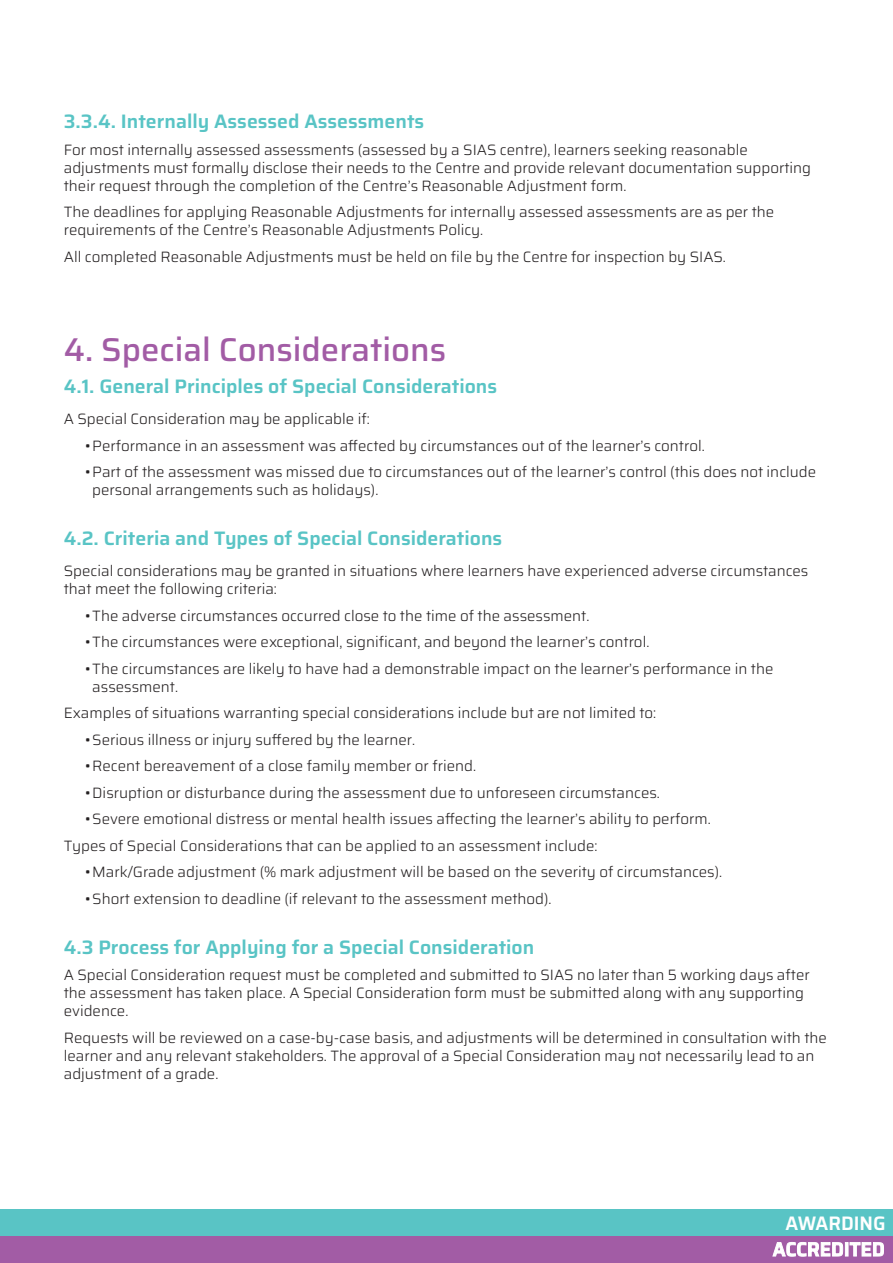
<style>
.page{position:relative;width:893px;height:1263px;background:#fff}
.page>*{position:absolute;margin:0;border:0;box-sizing:border-box;transform-origin:0 0}
.t1{font:500 33px "Saira";color:#a25ca5}
.t2{font:600 19.5px "Saira";color:#59c4c5}
.t3{font:600 19.5px/26.4px "Saira";color:#fff;text-align:right;scale:.96 1}
.t4{font:300 15px/18px "Saira";color:#231f20}
</style>
<div class="page">
<div style="left:0;top:1209px;width:893px;height:27px;background:#59c4c5"></div>
<div style="left:0;top:1236px;width:893px;height:26px;background:#a25ca5"></div>
<p class="t2" style="left:64px;top:106px;width:362px">3.3.4. Internally Assessed Assessments</p>
<p class="t4" style="left:64px;top:140px;width:749px">For most internally assessed assessments (assessed by a SIAS centre), learners seeking reasonable adjustments must formally disclose their needs to the Centre and provide relevant documentation supporting their request through the completion of the Centre’s Reasonable Adjustment form.</p>
<p class="t4" style="left:64px;top:203px;width:712px">The deadlines for applying Reasonable Adjustments for internally assessed assessments are as per the requirements of the Centre’s Reasonable Adjustments Policy.</p>
<p class="t4" style="left:64px;top:247px;width:664px">All completed Reasonable Adjustments must be held on file by the Centre for inspection by SIAS.</p>
<p class="t1" style="left:64px;top:323px;width:384px">4. Special Considerations</p>
<p class="t2" style="left:64px;top:371px;width:435px">4.1. General Principles of Special Considerations</p>
<p class="t4" style="left:64px;top:409px;width:308px">A Special Consideration may be applicable if:</p>
<p class="t4" style="left:85px;top:436px;width:621px">•Performance in an assessment was affected by circumstances out of the learner’s control.</p>
<p class="t4" style="left:92px;top:462px;width:725px;text-indent:-7px">•Part of the assessment was missed due to circumstances out of the learner’s control (this does not include personal arrangements such as holidays).</p>
<p class="t2" style="left:64px;top:522px;width:440px">4.2. Criteria and Types of Special Considerations</p>
<p class="t4" style="left:64px;top:561px;width:746px">Special considerations may be granted in situations where learners have experienced adverse circumstances that meet the following criteria:</p>
<p class="t4" style="left:85px;top:606px;width:506px">•The adverse circumstances occurred close to the time of the assessment.</p>
<p class="t4" style="left:85px;top:632px;width:566px">•The circumstances were exceptional, significant, and beyond the learner’s control.</p>
<p class="t4" style="left:92px;top:659px;width:683px;text-indent:-7px">•The circumstances are likely to have had a demonstrable impact on the learner’s performance in the assessment.</p>
<p class="t4" style="left:64px;top:703px;width:594px">Examples of situations warranting special considerations include but are not limited to:</p>
<p class="t4" style="left:85px;top:730px;width:332px">•Serious illness or injury suffered by the learner.</p>
<p class="t4" style="left:85px;top:756px;width:393px">•Recent bereavement of a close family member or friend.</p>
<p class="t4" style="left:85px;top:783px;width:576px">•Disruption or disturbance during the assessment due to unforeseen circumstances.</p>
<p class="t4" style="left:85px;top:809px;width:627px">•Severe emotional distress or mental health issues affecting the learner’s ability to perform.</p>
<p class="t4" style="left:64px;top:836px;width:535px">Types of Special Considerations that can be applied to an assessment include:</p>
<p class="t4" style="left:85px;top:862px;width:639px">•Mark/Grade adjustment (% mark adjustment will be based on the severity of circumstances).</p>
<p class="t4" style="left:85px;top:889px;width:468px">•Short extension to deadline (if relevant to the assessment method).</p>
<p class="t2" style="left:64px;top:931px;width:472px">4.3 Process for Applying for a Special Consideration</p>
<p class="t4" style="left:64px;top:965px;width:747px">A Special Consideration request must be completed and submitted to SIAS no later than 5 working days after the assessment has taken place. A Special Consideration form must be submitted along with any supporting evidence.</p>
<p class="t4" style="left:64px;top:1028px;width:765px">Requests will be reviewed on a case-by-case basis, and adjustments will be determined in consultation with the learner and any relevant stakeholders. The approval of a Special Consideration may not necessarily lead to an adjustment of a grade.</p>
<p class="t3" style="left:773px;top:1209px;width:119px">AWARDING<br>ACCREDITED</p>
</div>
